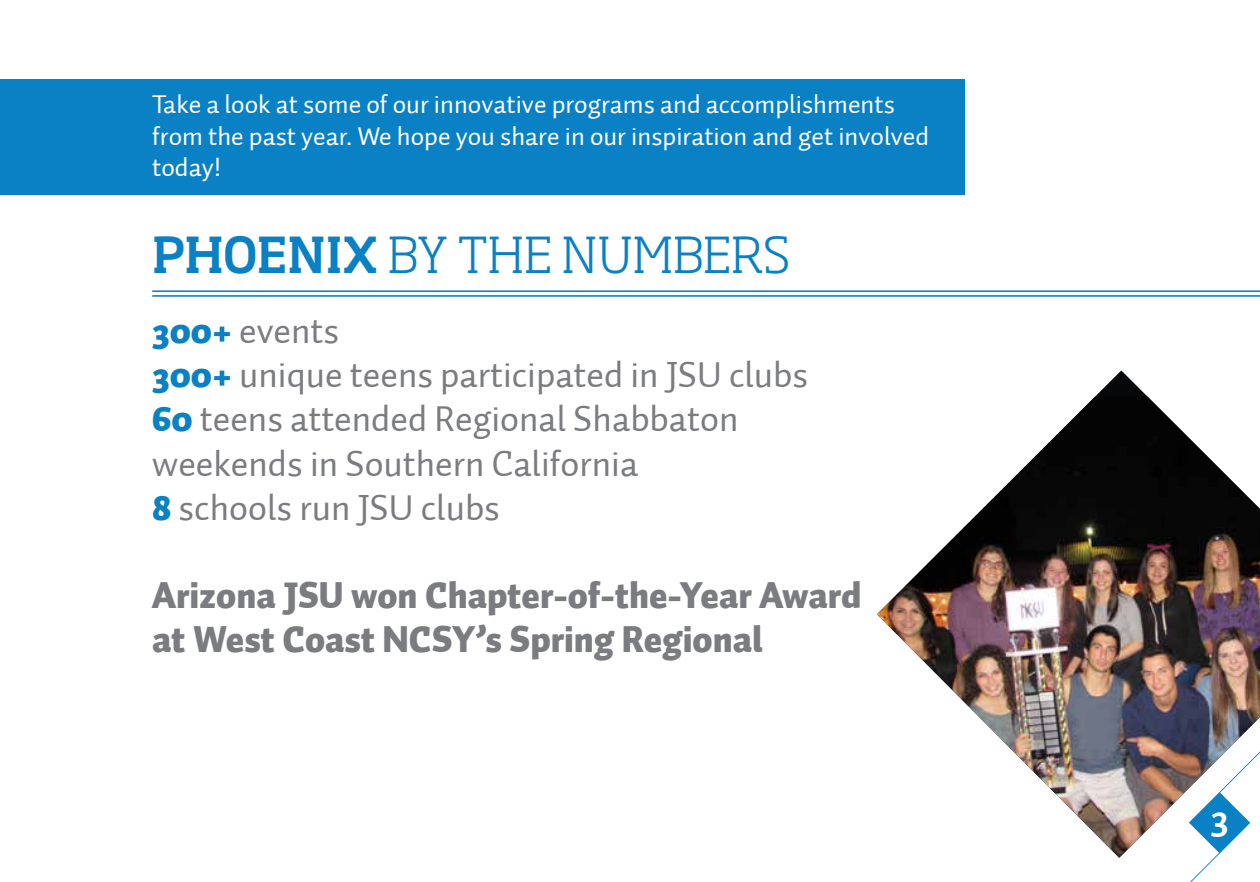
<style>
.page{position:relative;width:1260px;height:882px;background:#fff}
.page>*{position:absolute;margin:0;border:0;box-sizing:border-box;transform-origin:0 0}
.t1{font:300 49px "Soho Std";color:#0a81c5}
.t2{font:700 38.5px "Auto 1";color:#fff}
.t3{font:36.75px/44.1px "Auto 1";color:#7b7c7f}
.t4{font:900 36.75px/44.1px "Auto 1";color:#7b7c7f}
.t5{font:26.25px/31.5px "Auto 1";color:#fff}
.s1{font-weight:500}
.s2{font-weight:900;color:#0a81c5}
</style>
<div class="page">
<div style="left:0;top:79px;width:965px;height:116px;background:#0a81c5"></div>
<svg style="left:1190px;top:858px;width:25px;height:24px"></svg>
<hr style="left:152px;top:290px;width:1108px;height:2px;background:#0a81c5">
<hr style="left:152px;top:295px;width:1108px;height:2px;background:#0a81c5">
<img style="left:877px;top:396px;width:383px;height:462px">
<p class="t5" style="left:152px;top:89px;width:778px">Take a look at some of our innovative programs and accomplishments from the past year. We hope you share in our inspiration and get involved today!</p>
<h1 class="t1" style="left:152px;top:225px;width:639px"><span class="s1">PHOENIX</span> BY THE NUMBERS</h1>
<p class="t3" style="left:152px;top:309px;width:657px"><span class="s2">300+</span> events<br><span class="s2">300+</span> unique teens participated in JSU clubs<br><span class="s2">60</span> teens attended Regional Shabbaton weekends in Southern California<br><span class="s2">8</span> schools run JSU clubs</p>
<p class="t4" style="left:152px;top:575px;width:711px">Arizona JSU won Chapter-of-the-Year Award at West Coast NCSY’s Spring Regional</p>
<p class="t2" style="left:1211px;top:793px;width:19px">3</p>
</div>
